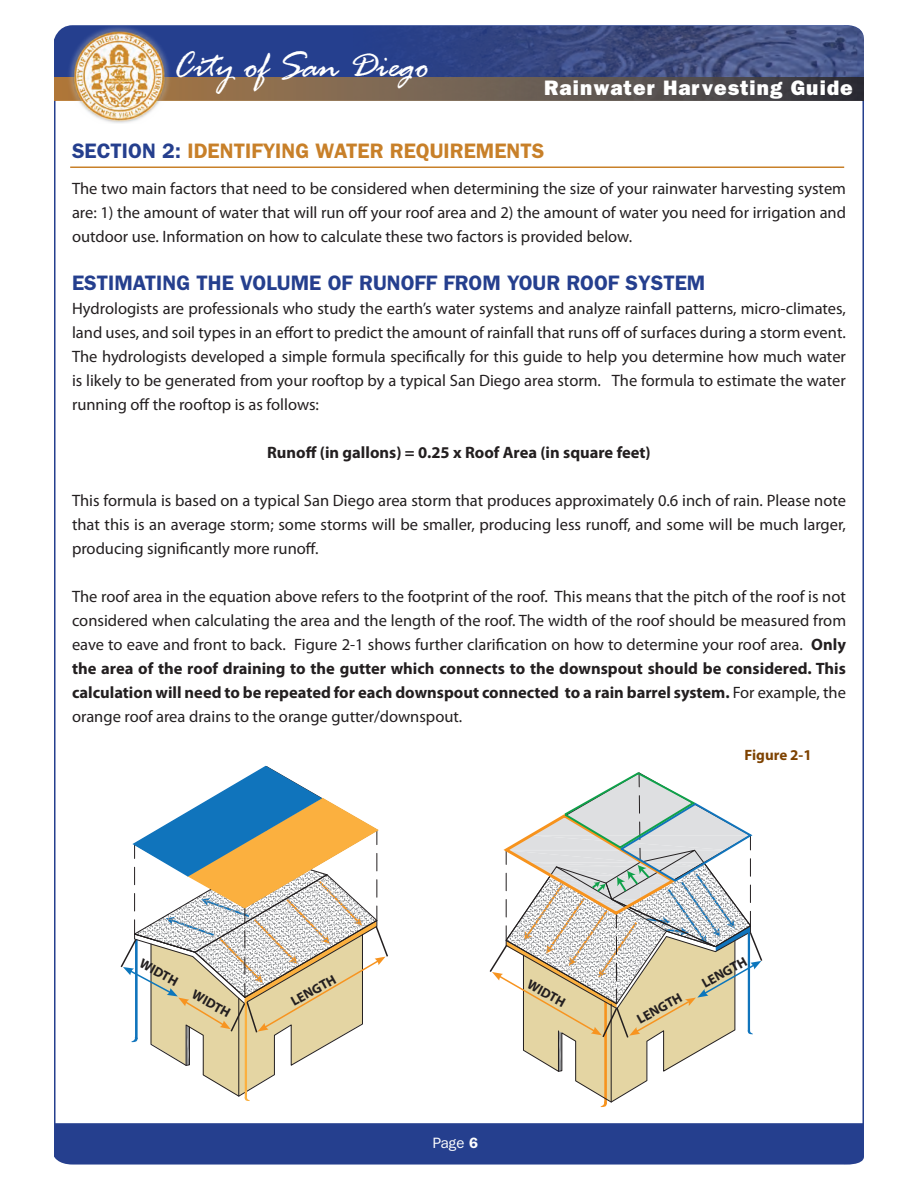
<style>
.page{position:relative;width:918px;height:1188px;background:#fff}
.page>*{position:absolute;margin:0;border:0;box-sizing:border-box;transform-origin:0 0}
.t1{font:italic 39.45px "Rage";color:#fff}
.t2{font:600 21px "ITC Franklin Gothic Std";color:#253f8e}
.t3{font:600 21px "ITC Franklin Gothic Std";color:#c88029}
.t4{font:21px "ITC Franklin Gothic Std Hvy";letter-spacing:.05em;color:#fff}
.t5{font:16.5px/24px "Myriad Pro";color:#231f20;text-align:justify}
.t6{font:700 16.5px "Myriad Pro";color:#231f20}
.t7{font:700 15px "Myriad Pro";color:#7e4200}
.t8{font:15px "ITC Franklin Gothic Std";color:#fff}
.t9{font:700 13.5px "Myriad Pro";color:#231f20}
.s1{color:#253f8e}
.s2{font-weight:700}
.s3{font-weight:600}
</style>
<div class="page">
<svg style="left:54px;top:25px;width:799px;height:75px;background:#2b4490"></svg>
<img style="left:304px;top:26px;width:560px;height:74px">
<svg style="left:55px;top:77px;width:808px;height:23px;background:#6b5a4c"></svg>
<div style="left:54px;top:1123px;width:810px;height:42px;background:#253f8e"></div>
<img style="left:67px;top:25px;width:106px;height:98px">
<svg style="left:489px;top:772px;width:274px;height:335px"></svg>
<svg style="left:120px;top:765px;width:268px;height:336px"></svg>
<hr style="left:70px;top:167px;width:774px;height:1px;background:#c88029">
<h1 class="t1" style="left:172px;top:44px;width:259px">City of San Diego</h1>
<p class="t4" style="left:544px;top:76px;width:310px">Rainwater Harvesting Guide</p>
<p class="t2" style="left:72px;top:139px;width:26px">SECTION</p>
<p class="t3" style="left:162px;top:139px;width:44px"><span class="s1">2:</span> IDENTIFYIN</p>
<p class="t3" style="left:295px;top:139px;width:43px">G WATER</p>
<p class="t3" style="left:390px;top:139px;width:118px">REQUIREMENTS</p>
<p class="t5" style="left:72px;top:177px;width:776px">The two main factors that need to be considered when determining the size of your rainwater harvesting system are: 1) the amount of water that will run off your roof area and 2) the amount of water you need for irrigation and outdoor use. Information on how to calculate these two factors is provided below.</p>
<p class="t2" style="left:72px;top:271px;width:73px">ESTI MATIN</p>
<p class="t2" style="left:176px;top:271px;width:34px">G THE</p>
<p class="t2" style="left:240px;top:271px;width:160px">VOLUME OF RUNOFF</p>
<p class="t2" style="left:444px;top:271px;width:14px">FRO</p>
<p class="t2" style="left:482px;top:271px;width:112px">M YOUR ROOF</p>
<p class="t2" style="left:626px;top:271px;width:26px">SYSTE</p>
<p class="t2" style="left:687px;top:271px;width:20px">M</p>
<p class="t5" style="left:72px;top:297px;width:776px">Hydrologists are professionals who study the earth’s water systems and analyze rainfall patterns, micro-climates, land uses, and soil types in an effort to predict the amount of rainfall that runs off of surfaces during a storm event.<br>The hydrologists developed a simple formula specifically for this guide to help you determine how much water is likely to be generated from your rooftop by a typical San Diego area storm. The formula to estimate the water running off the rooftop is as follows:</p>
<p class="t6" style="left:267px;top:442px;width:385px">Runoff (in gallons) = 0.25 x Roof Area (in square feet)</p>
<p class="t5" style="left:72px;top:489px;width:776px">This formula is based on a typical San Diego area storm that produces approximately 0.6 inch of rain. Please note that this is an average storm; some storms will be smaller, producing less runoff, and some will be much larger, producing significantly more runoff.</p>
<p class="t5" style="left:72px;top:585px;width:776px">The roof area in the equation above refers to the footprint of the roof. This means that the pitch of the roof is not considered when calculating the area and the length of the roof. The width of the roof should be measured from eave to eave and front to back. Figure 2-1 shows further clarification on how to determine your roof area. <span class="s2">Only the area of the roof draining to the gutter which connects to the downspout should be considered. This calculation will need to be repeated for each downspout connected to a rain barrel system.</span> For example, the orange roof area drains to the orange gutter/downspout.</p>
<p class="t7" style="left:745px;top:745px;width:69px">Figure 2-1</p>
<p class="t9" style="left:145px;top:954px;width:43px;rotate:29deg">WIDTH</p>
<p class="t9" style="left:288px;top:994px;width:51px;rotate:-29deg">LENGTH</p>
<p class="t9" style="left:197px;top:986px;width:43px;rotate:29deg">WIDTH</p>
<p class="t9" style="left:533px;top:975px;width:43px;rotate:29deg">WIDTH</p>
<p class="t8" style="left:433px;top:1134px;width:47px">Page <span class="s3">6</span></p>
<p class="t9" style="left:634px;top:1012px;width:51px;rotate:-29deg">LENGTH</p>
<p class="t9" style="left:699px;top:976px;width:51px;rotate:-29deg">LENGTH</p>
</div>
